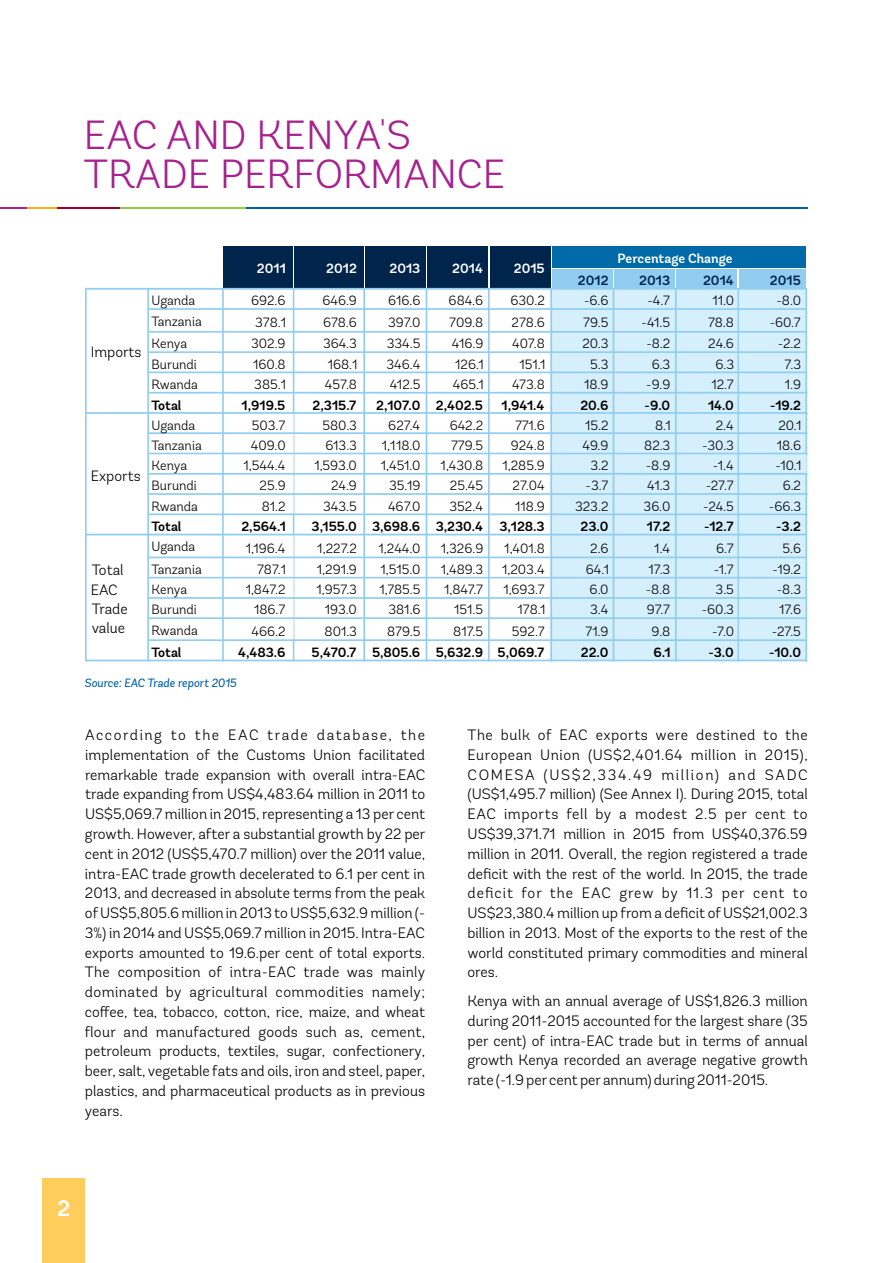
<style>
.page{position:relative;width:893px;height:1263px;background:#fff}
.page>*{position:absolute;margin:0;border:0;box-sizing:border-box;transform-origin:0 0}
.t1{font:300 40.65px/39px "Andes W04";color:#a7228e}
.t2{font:600 22.5px "Andes W04";color:#fff}
.t3{font:300 15px/19.8px "Andes W04";color:#000;text-align:justify}
.t4{font:300 14.85px/19.4px "Andes W04";color:#000}
.t5{font:300 13.35px/20.2px "Andes W04";color:#000;text-align:right}
.t6{font:600 13.35px "Andes W04";color:#000}
.t7{font:600 13.35px "Andes W04";color:#fff}
.t8{font:600 13.35px "Andes W04";color:#00254d}
.t9{font:12px "Andes Italic W04";color:#0061a1}
</style>
<div class="page">
<div style="left:427px;top:246px;width:61px;height:42px;background:#00254d"></div>
<div style="left:365px;top:246px;width:61px;height:42px;background:#00254d"></div>
<div style="left:294px;top:246px;width:69px;height:42px;background:#00254d"></div>
<div style="left:490px;top:246px;width:60px;height:42px;background:#00254d"></div>
<div style="left:552px;top:246px;width:253px;height:22px;background:#006ba8"></div>
<div style="left:552px;top:269px;width:61px;height:19px;background:#90cdf0"></div>
<div style="left:614px;top:269px;width:61px;height:19px;background:#90cdf0"></div>
<div style="left:677px;top:269px;width:60px;height:19px;background:#90cdf0"></div>
<div style="left:739px;top:269px;width:66px;height:19px;background:#90cdf0"></div>
<div style="left:224px;top:246px;width:69px;height:42px;background:#00254d"></div>
<svg style="left:85px;top:288px;width:723px;height:374px"></svg>
<hr style="left:245px;top:208px;width:563px;height:1px;background:#0061a1">
<hr style="left:120px;top:208px;width:125px;height:1px;background:#95c948">
<hr style="left:57px;top:208px;width:63px;height:1px;background:#9e022a">
<hr style="left:27px;top:208px;width:30px;height:1px;background:#fbae1e">
<svg style="left:0;top:208px;width:27px;height:1px"></svg>
<div style="left:42px;top:1178px;width:43px;height:85px;background:#ffcd5c"></div>
<h1 class="t1" style="left:84px;top:120px;width:423px">EAC AND KENYA'S<br>TRADE PERFORMANCE</h1>
<p class="t7" style="left:257px;top:263px;width:31px">2011</p>
<p class="t7" style="left:326px;top:263px;width:32px">2012</p>
<p class="t7" style="left:389px;top:263px;width:33px">2013</p>
<p class="t7" style="left:452px;top:263px;width:32px">2014</p>
<p class="t7" style="left:514px;top:263px;width:32px">2015</p>
<p class="t7" style="left:618px;top:253px;width:116px">Percentage Change</p>
<p class="t8" style="left:578px;top:275px;width:32px">2012</p>
<p class="t8" style="left:639px;top:275px;width:33px">2013</p>
<p class="t8" style="left:703px;top:275px;width:32px">2014</p>
<p class="t8" style="left:770px;top:275px;width:32px">2015</p>
<p class="t4" style="left:91px;top:344px;width:52px">Imports</p>
<p class="t4" style="left:91px;top:467px;width:51px">Exports</p>
<p class="t4" style="left:91px;top:562px;width:38px">Total<br>EAC<br>Trade value</p>
<p class="t5" style="left:151px;top:292px;width:52px;text-align:left">Uganda<br>Tanzania</p>
<p class="t5" style="left:151px;top:335px;width:48px;text-align:left">Kenya<br>Burundi<br>Rwanda</p>
<p class="t6" style="left:151px;top:399px;width:32px">Total</p>
<p class="t5" style="left:151px;top:416px;width:52px;text-align:left">Uganda<br>Tanzania<br>Kenya<br>Burundi<br>Rwanda</p>
<p class="t5" style="left:151px;top:536px;width:52px;line-height:22.8px;text-align:left">Uganda<br>Tanzania</p>
<p class="t5" style="left:151px;top:581px;width:48px;text-align:left">Kenya<br>Burundi<br>Rwanda</p>
<p class="t6" style="left:151px;top:647px;width:32px">Total</p>
<p class="t5" style="left:251px;top:292px;width:37px;line-height:20.9px;text-align:center">692.6<br>378.1<br>302.9<br>160.8<br>385.1</p>
<p class="t6" style="left:242px;top:399px;width:45px">1,919.5</p>
<p class="t5" style="left:244px;top:416px;width:44px">503.7<br>409.0<br>1,544.4<br>25.9<br>81.2</p>
<p class="t5" style="left:246px;top:539px;width:42px;line-height:20.7px">1,196.4<br>787.1<br>1,847.2<br>186.7<br>466.2</p>
<p class="t6" style="left:238px;top:647px;width:49px">4,483.6</p>
<p class="t5" style="left:322px;top:292px;width:36px;line-height:20.9px;text-align:center">646.9<br>678.6<br>364.3<br>168.1<br>457.8</p>
<p class="t6" style="left:313px;top:399px;width:45px">2,315.7</p>
<p class="t5" style="left:314px;top:416px;width:44px">580.3<br>613.3<br>1,593.0<br>24.9<br>343.5</p>
<p class="t5" style="left:317px;top:539px;width:42px;line-height:20.7px">1,227.2<br>1,291.9<br>1,957.3<br>193.0<br>801.3</p>
<p class="t6" style="left:312px;top:647px;width:46px">5,470.7</p>
<p class="t5" style="left:386px;top:292px;width:36px;line-height:20.9px;text-align:justify">616.6<br>397.0<br>334.5<br>346.4<br>412.5</p>
<p class="t6" style="left:376px;top:399px;width:46px">2,107.0</p>
<p class="t5" style="left:381px;top:416px;width:41px">627.4<br>1,118.0<br>1,451.0<br>35.19<br>467.0</p>
<p class="t5" style="left:379px;top:539px;width:43px;line-height:20.7px">1,244.0<br>1,515.0<br>1,785.5<br>381.6<br>879.5</p>
<p class="t6" style="left:372px;top:647px;width:50px">5,805.6</p>
<p class="t5" style="left:449px;top:292px;width:37px;line-height:20.9px;text-align:center">684.6<br>709.8<br>416.9<br>126.1<br>465.1</p>
<p class="t6" style="left:436px;top:399px;width:49px">2,402.5</p>
<p class="t5" style="left:441px;top:416px;width:44px">642.2<br>779.5<br>1,430.8<br>25.45<br>352.4</p>
<p class="t5" style="left:441px;top:539px;width:44px;line-height:20.7px">1,326.9<br>1,489.3<br>1,847.7<br>151.5<br>817.5</p>
<p class="t6" style="left:436px;top:647px;width:49px">5,632.9</p>
<p class="t5" style="left:510px;top:292px;width:36px;line-height:20.9px">630.2<br>278.6<br>407.8<br>151.1<br>473.8</p>
<p class="t6" style="left:501px;top:399px;width:44px">1,941.4</p>
<p class="t5" style="left:503px;top:416px;width:44px">771.6<br>924.8<br>1,285.9<br>27.04<br>118.9</p>
<p class="t5" style="left:502px;top:539px;width:45px;line-height:20.7px">1,401.8<br>1,203.4<br>1,693.7<br>178.1<br>592.7</p>
<p class="t6" style="left:498px;top:647px;width:48px">5,069.7</p>
<p class="t5" style="left:582px;top:292px;width:28px;line-height:20.9px;text-align:center">-6.6<br>79.5<br>20.3<br>5.3<br>18.9</p>
<p class="t6" style="left:580px;top:399px;width:29px">20.6</p>
<p class="t5" style="left:575px;top:416px;width:35px">15.2<br>49.9<br>3.2 -3.7<br>323.2</p>
<p class="t5" style="left:586px;top:539px;width:25px;line-height:20.7px;text-align:center">2.6<br>64.1<br>6.0<br>3.4<br>71.9</p>
<p class="t6" style="left:581px;top:647px;width:29px">22.0</p>
<p class="t5" style="left:708px;top:292px;width:27px;line-height:20.9px;text-align:center">11.0<br>78.8<br>24.6<br>6.3<br>12.7</p>
<p class="t6" style="left:708px;top:399px;width:27px">14.0</p>
<p class="t5" style="left:702px;top:416px;width:33px">2.4 -30.3 -1.4 -27.7 -24.5</p>
<p class="t5" style="left:702px;top:539px;width:34px;line-height:20.7px">6.7 -1.7<br>3.5 -60.3 -7.0</p>
<p class="t6" style="left:708px;top:647px;width:27px">-3.0</p>
<p class="t5" style="left:770px;top:292px;width:33px;line-height:20.9px">-8.0 -60.7 -2.2<br>7.3<br>1.9</p>
<p class="t6" style="left:770px;top:399px;width:32px">-19.2</p>
<p class="t5" style="left:769px;top:416px;width:34px">20.1<br>18.6 -10.1<br>6.2 -66.3</p>
<p class="t5" style="left:772px;top:539px;width:31px;line-height:20.7px">5.6 -19.2 -8.3<br>17.6 -27.5</p>
<p class="t6" style="left:769px;top:647px;width:33px">-10.0</p>
<p class="t5" style="left:642px;top:292px;width:30px;line-height:20.9px">-4.7 -41.5 -8.2<br>6.3 -9.9</p>
<p class="t6" style="left:645px;top:399px;width:27px">-9.0</p>
<p class="t5" style="left:644px;top:416px;width:29px;text-align:justify;text-indent:12px">8.1<br>82.3 -8.9<br>41.3<br>36.0</p>
<p class="t5" style="left:646px;top:539px;width:26px;line-height:20.7px">1.4<br>17.3 -8.8<br>97.7<br>9.8</p>
<p class="t6" style="left:653px;top:647px;width:19px">6.1</p>
<p class="t6" style="left:151px;top:521px;width:32px">Total</p>
<p class="t6" style="left:241px;top:521px;width:46px">2,564.1</p>
<p class="t6" style="left:311px;top:521px;width:235px">3,155.0 3,698.6 3,230.4 3,128.3</p>
<p class="t6" style="left:581px;top:521px;width:29px">23.0</p>
<p class="t6" style="left:647px;top:521px;width:25px">17.2</p>
<p class="t6" style="left:704px;top:521px;width:31px">-12.7</p>
<p class="t6" style="left:776px;top:521px;width:26px">-3.2</p>
<p class="t9" style="left:84px;top:678px;width:154px">Source: EAC Trade report 2015</p>
<p class="t3" style="left:85px;top:726px;width:342px">According to the EAC trade database, the implementation of the Customs Union facilitated remarkable trade expansion with overall intra-EAC trade expanding from US$4,483.64 million in 2011 to US$5,069.7 million in 2015, representing a 13 per cent growth. However, after a substantial growth by 22 per cent in 2012 (US$5,470.7 million) over the 2011 value, intra-EAC trade growth decelerated to 6.1 per cent in 2013, and decreased in absolute terms from the peak ofUS$5,805.6 million in 2013 to US$5,632.9 million (- 3%) in 2014 and US$5,069.7 million in 2015. Intra-EAC exports amounted to 19.6.per cent of total exports.<br>The composition of intra-EAC trade was mainly dominated by agricultural commodities namely; coffee, tea, tobacco, cotton, rice, maize, and wheat flour and manufactured goods such as, cement, petroleum products, textiles, sugar, confectionery, beer, salt, vegetable fats and oils, iron and steel, paper, plastics, and pharmaceutical products as in previous years.</p>
<p class="t3" style="left:467px;top:726px;width:342px">The bulk of EAC exports were destined to the European Union (US$2,401.64 million in 2015), COMESA (US$2,334.49 million) and SADC (US$1,495.7 million) (See Annex I). During 2015, total EAC imports fell by a modest 2.5 per cent to US$39,371.71 million in 2015 from US$40,376.59 million in 2011. Overall, the region registered a trade deficit with the rest of the world. In 2015, the trade deficit for the EAC grew by 11.3 per cent to US$23,380.4 million up from a deficit ofUS$21,002.3 billion in 2013. Most of the exports to the rest of the world constituted primary commodities and mineral ores.</p>
<p class="t3" style="left:467px;top:992px;width:342px">Kenya with an annual average of US$1,826.3 million during 2011-2015 accounted for the largest share (35 per cent) of intra-EAC trade but in terms of annual growth Kenya recorded an average negative growth rate (-1.9 per cent perannum) during 2011-2015.</p>
<h2 class="t2" style="left:57px;top:1199px;width:15px">2</h2>
</div>
